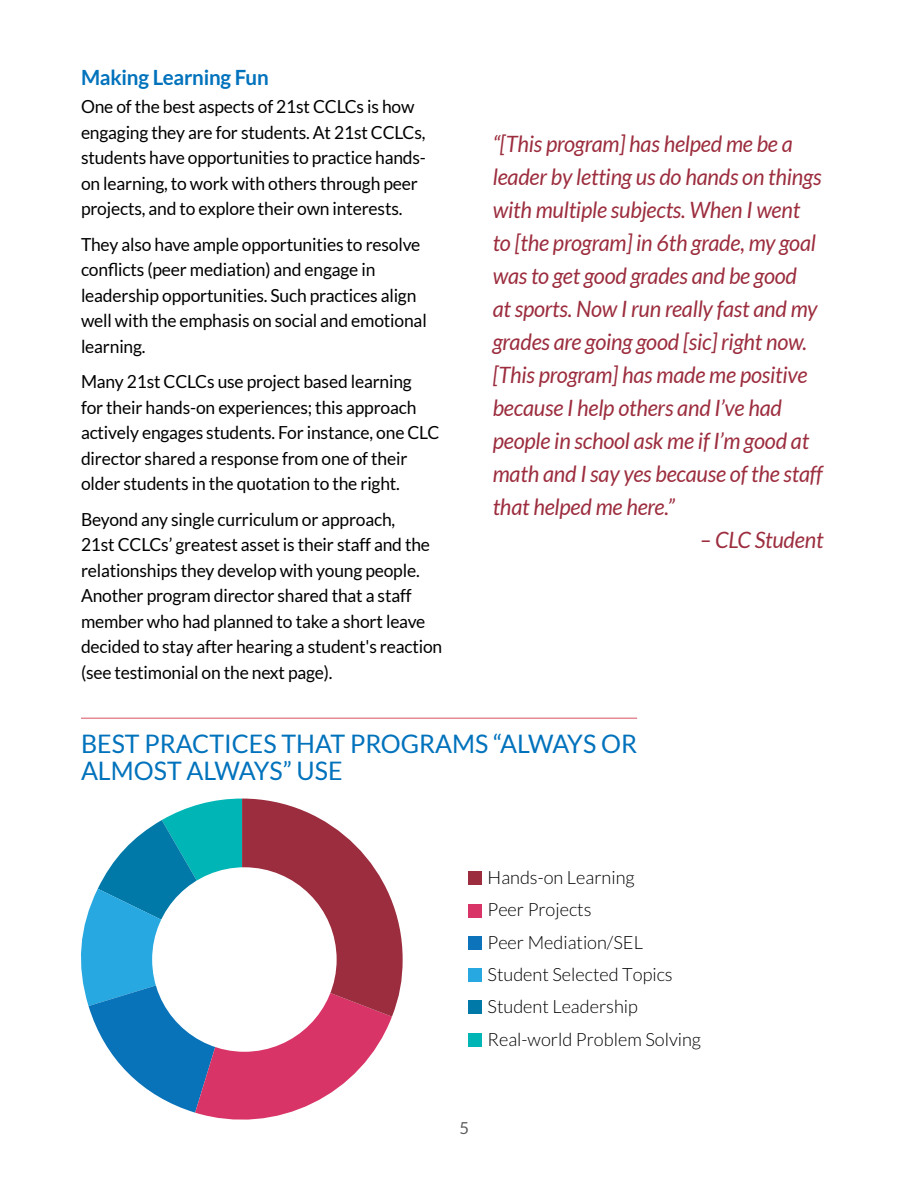
<style>
.page{position:relative;width:918px;height:1188px;background:#fff}
.page>*{position:absolute;margin:0;border:0;box-sizing:border-box;transform-origin:0 0}
.chart_heading{font:25.5px/27px "Lato";color:#0072bc}
.QUOTE{font:italic 22.5px/33px "Lato";letter-spacing:-.01em;color:#9c2d3e}
.t1{font:700 21px "Lato";letter-spacing:-.01em;color:#0072bc}
.t2{font:300 18.15px "Lato";color:#000}
.body{font:18px/25.5px "Lato";letter-spacing:-.01em;color:#000}
.t3{font:16.5px "Lato";color:#5a5b5d}
</style>
<div class="page">
<hr style="left:81px;top:718px;width:556px;height:1px;background:#e58997">
<svg style="left:81px;top:799px;width:322px;height:321px"></svg>
<div style="left:152px;top:867px;width:185px;height:185px;background:#fff;border-radius:50%"></div>
<div style="left:468px;top:904px;width:13px;height:13px;background:#d83467"></div>
<div style="left:468px;top:871px;width:13px;height:14px;background:#9c2d3e"></div>
<div style="left:468px;top:1033px;width:13px;height:14px;background:#00b5b5"></div>
<div style="left:468px;top:1001px;width:13px;height:13px;background:#0179a8"></div>
<div style="left:468px;top:968px;width:13px;height:14px;background:#27a8e0"></div>
<div style="left:468px;top:936px;width:13px;height:14px;background:#0d73bb"></div>
<h2 class="t1" style="left:81px;top:65px;width:189px">Making Learning Fun</h2>
<p class="body" style="left:81px;top:94px;width:346px">One of the best aspects of 21st CCLCs is how engaging they are for students. At 21st CCLCs, students have opportunities to practice hands&shy;on learning, to work with others through peer projects, and to explore their own interests.</p>
<p class="body" style="left:81px;top:231px;width:347px">They also have ample opportunities to resolve conflicts (peer mediation) and engage in leadership opportunities. Such practices align well with the emphasis on social and emotional learning.</p>
<p class="body" style="left:81px;top:369px;width:360px">Many 21st CCLCs use project based learning<br>for their hands-on experiences; this approach actively engages students. For instance, one CLC director shared a response from one of their older students in the quotation to the right.</p>
<p class="body" style="left:81px;top:506px;width:363px">Beyond any single curriculum or approach,<br>21st CCLCs’ greatest asset is their staff and the relationships they develop with young people.<br>Another program director shared that a staff member who had planned to take a short leave decided to stay after hearing a student's reaction (see testimonial on the next page).</p>
<p class="QUOTE" style="left:493px;top:128px;width:332px">“[This program] has helped me be a leader by letting us do hands on things with multiple subjects. When I went to [the program] in 6th grade, my goal was to get good grades and be good<br>at sports. Now I run really fast and my grades are going good [sic] right now. [This program] has made me positive because I help others and I’ve had people in school ask me if I’m good at math and I say yes because of the staff that helped me here.”</p>
<p class="QUOTE" style="left:700px;top:524px;width:125px">– CLC Student</p>
<h2 class="chart_heading" style="left:81px;top:730px;width:558px">BEST PRACTICES THAT PROGRAMS “ALWAYS OR<br>ALMOST ALWAYS” USE</h2>
<p class="t2" style="left:488px;top:868px;width:149px">Hands-on Learning</p>
<p class="t2" style="left:488px;top:900px;width:106px">Peer Projects</p>
<p class="t2" style="left:488px;top:932px;width:157px">Peer Mediation/SEL</p>
<p class="t2" style="left:488px;top:965px;width:187px">Student Selected Topics</p>
<p class="t2" style="left:488px;top:997px;width:152px">Student Leadership</p>
<p class="t2" style="left:488px;top:1029px;width:215px">Real-world Problem Solving</p>
<p class="t3" style="left:459px;top:1118px;width:11px">5</p>
</div>
